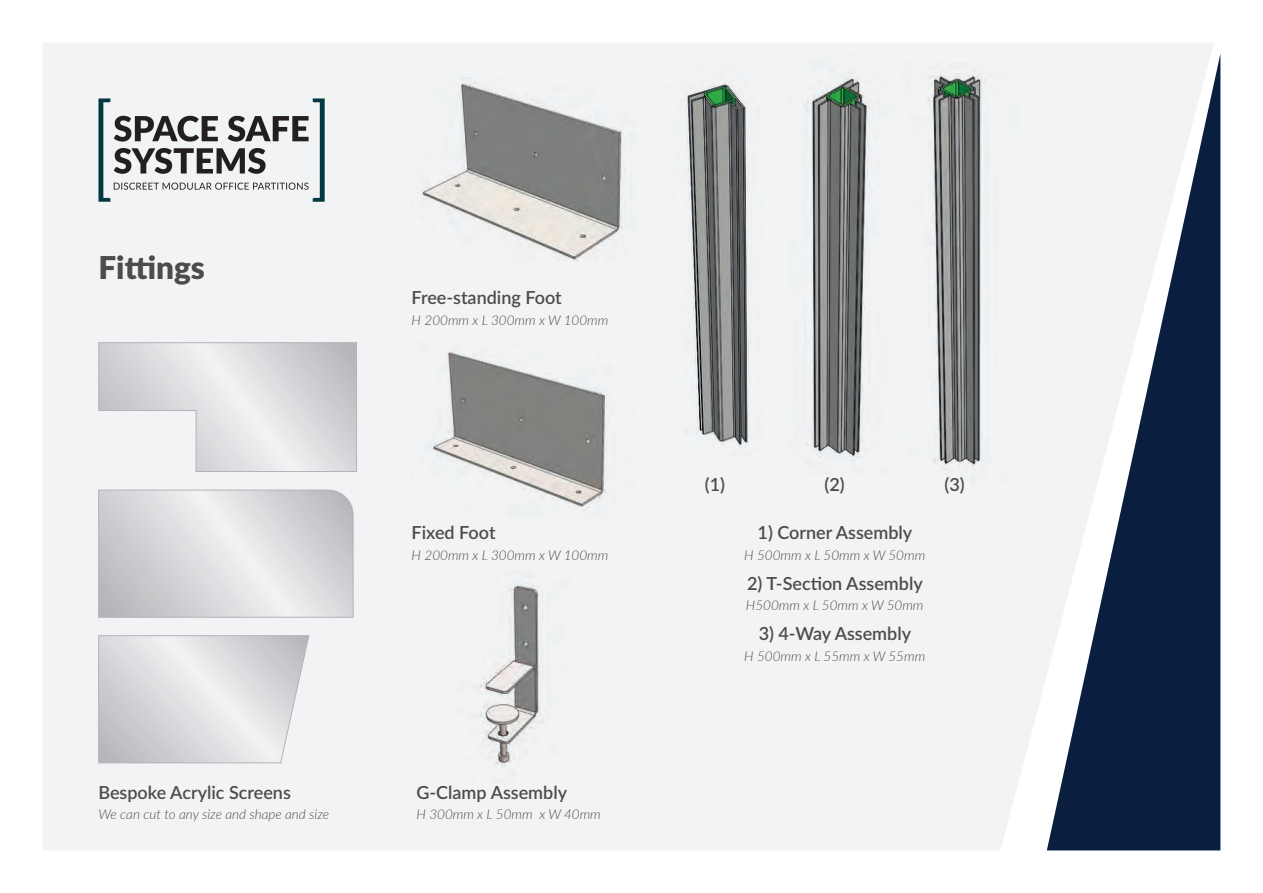
<style>
.page{position:relative;width:1263px;height:893px;background:#fff}
.page>*{position:absolute;margin:0;border:0;box-sizing:border-box;transform-origin:0 0}
.t1{font:900 31.5px "Lato";color:#4b4c4d}
.t2{font:600 18px "Lato";color:#4b4c4d}
.t3{font:italic 300 13.5px "Lato";color:#4b4c4d}
</style>
<div class="page">
<div style="left:43px;top:43px;width:1171px;height:807px;background:#f2f3f4"></div>
<svg style="left:98px;top:98px;width:227px;height:104px"></svg>
<svg style="left:1047px;top:54px;width:173px;height:796px"></svg>
<img style="left:412px;top:77px;width:226px;height:192px">
<img style="left:412px;top:333px;width:223px;height:192px">
<img style="left:661px;top:62px;width:119px;height:422px">
<img style="left:781px;top:54px;width:119px;height:421px">
<img style="left:900px;top:62px;width:119px;height:422px">
<img style="left:439px;top:572px;width:152px;height:211px">
<svg style="left:98px;top:342px;width:259px;height:130px"></svg>
<svg style="left:98px;top:489px;width:256px;height:129px;background:#d6d7d9"></svg>
<svg style="left:98px;top:635px;width:211px;height:128px;background:#dadbdd"></svg>
<h1 class="t1" style="left:98px;top:244px;width:108px">Fittings</h1>
<h2 class="t2" style="left:412px;top:285px;width:152px">Free-standing Foot</h2>
<p class="t3" style="left:412px;top:310px;width:198px">H 200mm x L 300mm x W 100mm</p>
<h2 class="t2" style="left:412px;top:520px;width:85px">Fixed Foot</h2>
<p class="t3" style="left:412px;top:545px;width:198px">H 200mm x L 300mm x W 100mm</p>
<h2 class="t2" style="left:98px;top:779px;width:194px">Bespoke Acrylic Screens</h2>
<p class="t3" style="left:98px;top:805px;width:232px">We can cut to any size and shape and size</p>
<h2 class="t2" style="left:416px;top:779px;width:152px">G-Clamp Assembly</h2>
<p class="t3" style="left:416px;top:805px;width:186px">H 300mm x L 50mm x W 40mm</p>
<h2 class="t2" style="left:705px;top:471px;width:22px">(1)</h2>
<h2 class="t2" style="left:825px;top:471px;width:22px">(2)</h2>
<h2 class="t2" style="left:945px;top:471px;width:22px">(3)</h2>
<h2 class="t2" style="left:757px;top:520px;width:156px">1) Corner Assembly</h2>
<p class="t3" style="left:744px;top:545px;width:182px">H 500mm x L 50mm x W 50mm</p>
<h2 class="t2" style="left:747px;top:570px;width:177px">2) T-Section Assembly</h2>
<p class="t3" style="left:746px;top:596px;width:179px">H500mm x L 50mm x W 50mm</p>
<h2 class="t2" style="left:759px;top:621px;width:154px">3) 4-Way Assembly</h2>
<p class="t3" style="left:744px;top:646px;width:182px">H 500mm x L 55mm x W 55mm</p>
</div>
